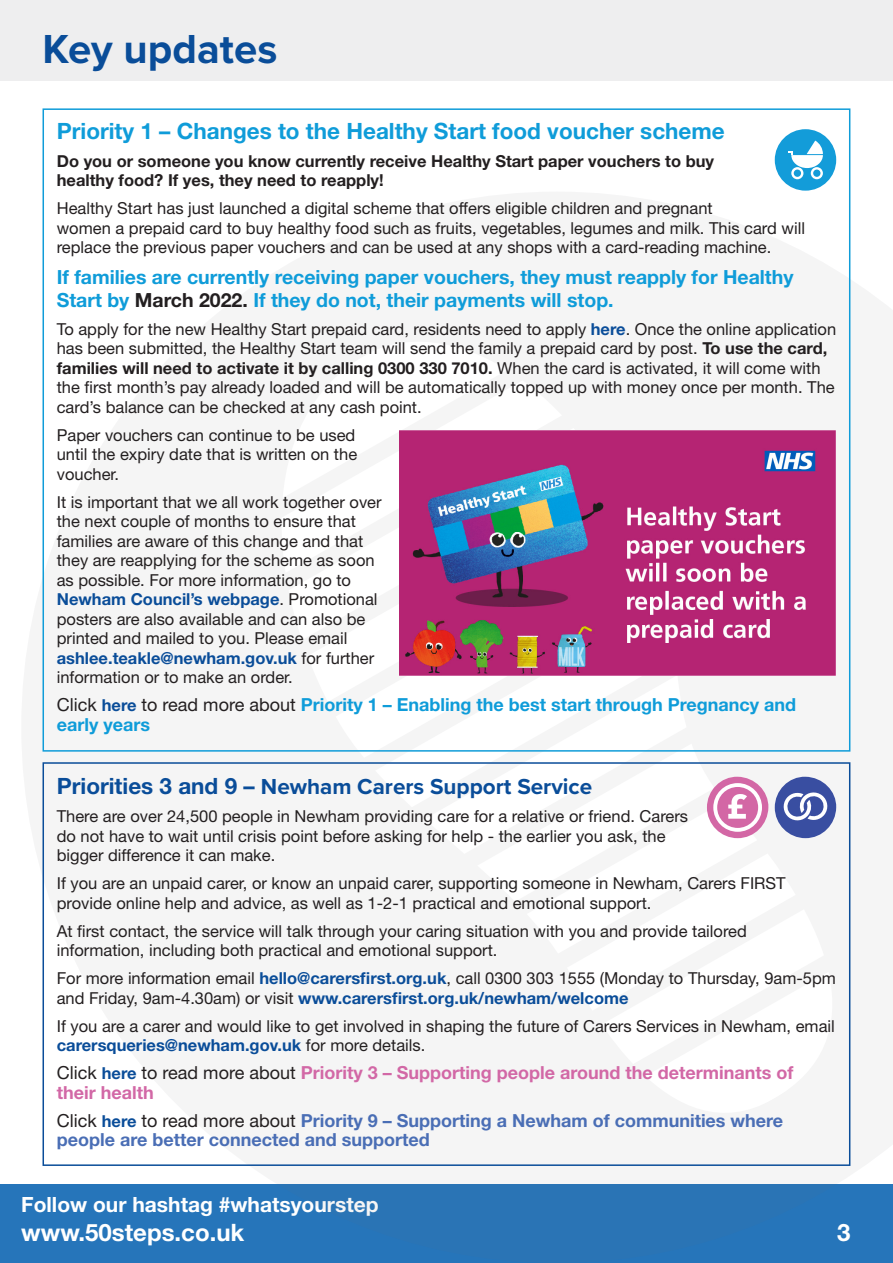
<style>
.page{position:relative;width:893px;height:1263px;background:#fff}
.page>*{position:absolute;margin:0;border:0;box-sizing:border-box;transform-origin:0 0}
.t1{font:700 42px "Proxima Nova";color:#0a4d99}
.t2{font:700 24px "Helvetica Neue LT Std";color:#fff}
.Body{font:700 22.5px "Helvetica Neue LT Std";color:#0f9cd9}
.Body-2{font:700 22.5px "Proxima Nova";color:#0a4d99}
.t3{font:700 21px "Helvetica Neue LT Std";color:#fff}
.Body-3{font:700 19.5px/22.5px "Helvetica Neue LT Std";color:#0f9cd9}
.Body-4{font:700 18px/19.5px "Helvetica Neue LT Std";color:#4a6eb5}
.Body-5{font:700 18px/19.5px "Helvetica Neue LT Std";color:#d268a6}
.Body-6{font:700 18px/19.5px "Helvetica Neue LT Std";color:#0f9cd9}
.Body-7{font:16.5px/19.5px "Helvetica Neue LT Std";color:#231f20}
.Body-8{font:700 16.5px/19.5px "Helvetica Neue LT Std";color:#231f20}
.s1{color:#231f20}
.s2{font-weight:700;color:#0a4d99}
.s3{font-weight:700}
.s4{font-weight:400;color:#231f20}
.s5{font-size:16.5px;color:#0a4d99}
.s6{font-family:"Helvetica Neue LT Std"}
</style>
<div class="page">
<div style="left:0;top:1184px;width:893px;height:79px;background:#2675ba"></div>
<div style="left:0;top:0;width:893px;height:81px;background:#eeeeef"></div>
<div style="left:43px;top:762px;width:807px;height:404px;border:2px solid #0a4d99"></div>
<div style="left:775px;top:777px;width:61px;height:61px;background:#394ea1;border-radius:50%"></div>
<svg style="left:783px;top:792px;width:45px;height:29px"></svg>
<div style="left:707px;top:777px;width:61px;height:61px;background:#d367a5;border-radius:50%"></div>
<svg style="left:713px;top:783px;width:49px;height:49px"></svg>
<div style="left:775px;top:129px;width:61px;height:62px;background:#139cd9;border-radius:50%"></div>
<svg style="left:788px;top:141px;width:35px;height:38px"></svg>
<img style="left:400px;top:430px;width:435px;height:246px">
<p class="t1" style="left:43px;top:18px;width:236px">Key updates</p>
<p class="Body" style="left:57px;top:117px;width:670px">Priority 1 – Changes to the Healthy Start food voucher scheme</p>
<p class="Body-8" style="left:57px;top:151px;width:659px">Do you or someone you know currently receive Healthy Start paper vouchers to buy healthy food? If yes, they need to reapply!</p>
<p class="Body-7" style="left:57px;top:198px;width:750px">Healthy Start has just launched a digital scheme that offers eligible children and pregnant<br>women a prepaid card to buy healthy food such as fruits, vegetables, legumes and milk. This card will replace the previous paper vouchers and can be used at any shops with a card-reading machine.</p>
<p class="Body-3" style="left:57px;top:266px;width:738px">If families are currently receiving paper vouchers, they must reapply for Healthy<br>Start by <span class="s1">March 2022.</span> If they do not, their payments will stop.</p>
<p class="Body-7" style="left:57px;top:319px;width:781px">To apply for the new Healthy Start prepaid card, residents need to apply <span class="s2">here</span>. Once the online application has been submitted, the Healthy Start team will send the family a prepaid card by post. <span class="s3">To use the card, families will need to activate it by calling 0300 330 7010.</span> When the card is activated, it will come with the first month’s pay already loaded and will be automatically topped up with money once per month. The card’s balance can be checked at any cash point.</p>
<p class="Body-7" style="left:57px;top:425px;width:302px;text-align:justify">Paper vouchers can continue to be used until the expiry date that is written on the voucher.</p>
<p class="Body-7" style="left:57px;top:492px;width:326px">It is important that we all work together over the next couple of months to ensure that families are aware of this change and that they are reapplying for the scheme as soon as possible. For more information, go to <span class="s2">Newham Council’s webpage</span>. Promotional posters are also available and can also be printed and mailed to you. Please email <span class="s2">ashlee.teakle@newham.gov.uk</span> for further information or to make an order.</p>
<p class="Body-6" style="left:57px;top:695px;width:741px"><span class="s4">Click</span> <span class="s5">here</span> <span class="s4">to read more about</span> Priority 1 – Enabling the best start through Pregnancy and early years</p>
<p class="Body-2" style="left:57px;top:770px;width:537px"><span class="s6">Priorities 3 and 9 –</span> Newham Carers Support Service</p>
<p class="Body-7" style="left:57px;top:806px;width:633px">There are over 24,500 people in Newham providing care for a relative or friend. Carers do not have to wait until crisis point before asking for help - the earlier you ask, the bigger difference it can make.</p>
<p class="Body-7" style="left:57px;top:873px;width:730px">If you are an unpaid carer, or know an unpaid carer, supporting someone in Newham, Carers FIRST provide online help and advice, as well as 1-2-1 practical and emotional support.</p>
<p class="Body-7" style="left:57px;top:921px;width:692px">At first contact, the service will talk through your caring situation with you and provide tailored information, including both practical and emotional support.</p>
<p class="Body-7" style="left:57px;top:968px;width:781px">For more information email <span class="s2">hello@carersfirst.org.uk</span>, call 0300 303 1555 (Monday to Thursday, 9am-5pm and Friday, 9am-4.30am) or visit <span class="s2">www.carersfirst.org.uk/newham/welcome</span></p>
<p class="Body-7" style="left:57px;top:1016px;width:780px">If you are a carer and would like to get involved in shaping the future of Carers Services in Newham, email <span class="s2">carersqueries@newham.gov.uk</span> for more details.</p>
<p class="Body-5" style="left:57px;top:1063px;width:738px"><span class="s4">Click</span> <span class="s5">here</span> <span class="s4">to read more about</span> Priority 3 – Supporting people around the determinants of their health</p>
<p class="Body-4" style="left:57px;top:1110px;width:728px"><span class="s4">Click</span> <span class="s5">here</span> <span class="s4">to read more about</span> Priority 9 – Supporting a Newham of communities where people are better connected and supported</p>
<p class="t3" style="left:21px;top:1191px;width:359px">Follow our hashtag #whatsyourstep</p>
<h2 class="t2" style="left:21px;top:1217px;width:225px">www.50steps.co.uk</h2>
<h2 class="t2" style="left:837px;top:1217px;width:15px">3</h2>
</div>
